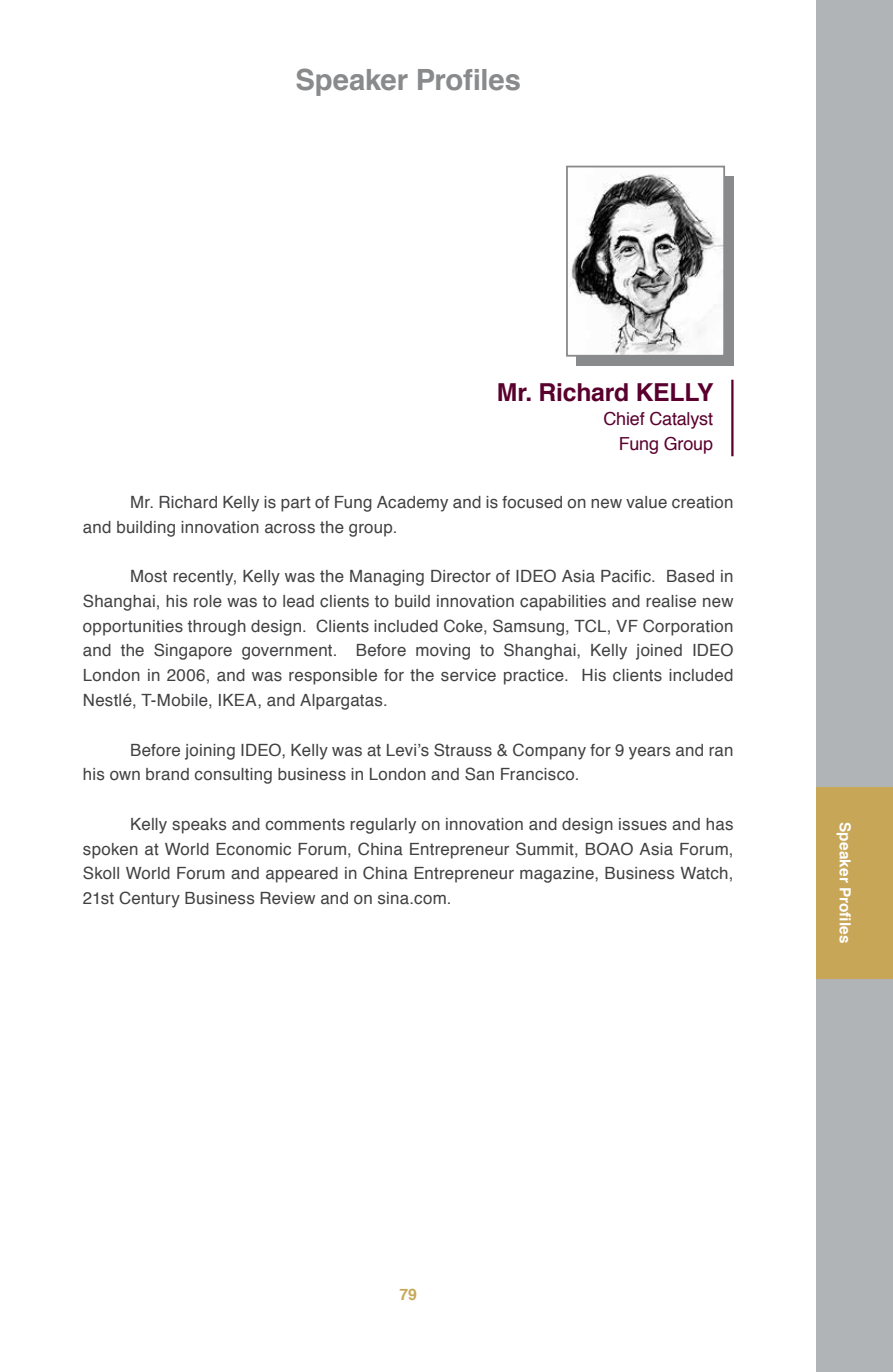
<style>
.page{position:relative;width:893px;height:1372px;background:#fff}
.page>*{position:absolute;margin:0;border:0;box-sizing:border-box;transform-origin:0 0}
.t1{font:700 29.25px "Helvetica";letter-spacing:-.01em;color:#888a8c}
.t2{font:700 24.75px "Helvetica";letter-spacing:-.01em;color:#5a002e}
.t3{font:18px/24.8px "Helvetica";letter-spacing:-.01em;color:#5a002e;text-align:right}
.t4{font:16.88px/24.8px "Helvetica";letter-spacing:.015em;color:#414042}
.t5{font:700 15.75px "Helvetica";color:#c7a757}
.t6{font:700 15.3px "Helvetica";letter-spacing:.015em;color:#fff}
</style>
<div class="page">
<div style="left:816px;top:950px;width:77px;height:421px;background:#b1b4b6"></div>
<div style="left:816px;top:0;width:77px;height:895px;background:#b1b4b6"></div>
<div style="left:816px;top:787px;width:77px;height:191px;background:#c7a757"></div>
<div style="left:576px;top:176px;width:157px;height:189px;background:#888a8c"></div>
<img style="left:570px;top:174px;width:152px;height:179px">
<div style="left:566px;top:166px;width:159px;height:190px;border:2px solid #888a8c"></div>
<hr style="left:731px;top:379px;width:2px;height:77px;background:#5a002e">
<h1 class="t1" style="left:295px;top:56px;width:227px">Speaker Profiles</h1>
<h2 class="t2" style="left:497px;top:372px;width:218px">Mr. Richard KELLY</h2>
<p class="t3" style="left:603px;top:407px;width:111px">Chief Catalyst<br>Fung Group</p>
<p class="t4" style="left:83px;top:490px;width:652px;text-indent:47px">Mr. Richard Kelly is part of Fung Academy and is focused on new value creation and building innovation across the group.</p>
<p class="t4" style="left:83px;top:564px;width:652px;text-align:justify;text-indent:47px">Most recently, Kelly was the Managing Director of IDEO Asia Pacific. Based in Shanghai, his role was to lead clients to build innovation capabilities and realise new opportunities through design. Clients included Coke, Samsung, TCL, VF Corporation and the Singapore government. Before moving to Shanghai, Kelly joined IDEO London in 2006, and was responsible for the service practice. His clients included Nestlé, T-Mobile, IKEA, and Alpargatas.</p>
<p class="t4" style="left:83px;top:737px;width:652px;text-indent:47px">Before joining IDEO, Kelly was at Levi’s Strauss &amp; Company for 9 years and ran his own brand consulting business in London and San Francisco.</p>
<p class="t4" style="left:83px;top:812px;width:652px;text-align:justify;text-indent:47px">Kelly speaks and comments regularly on innovation and design issues and has spoken at World Economic Forum, China Entrepreneur Summit, BOAO Asia Forum, Skoll World Forum and appeared in China Entrepreneur magazine, Business Watch, 21st Century Business Review and on sina.com.</p>
<p class="t6" style="left:858px;top:821px;width:124px;rotate:90deg">Speaker Profiles</p>
<p class="t5" style="left:400px;top:1281px;width:19px">79</p>
</div>
